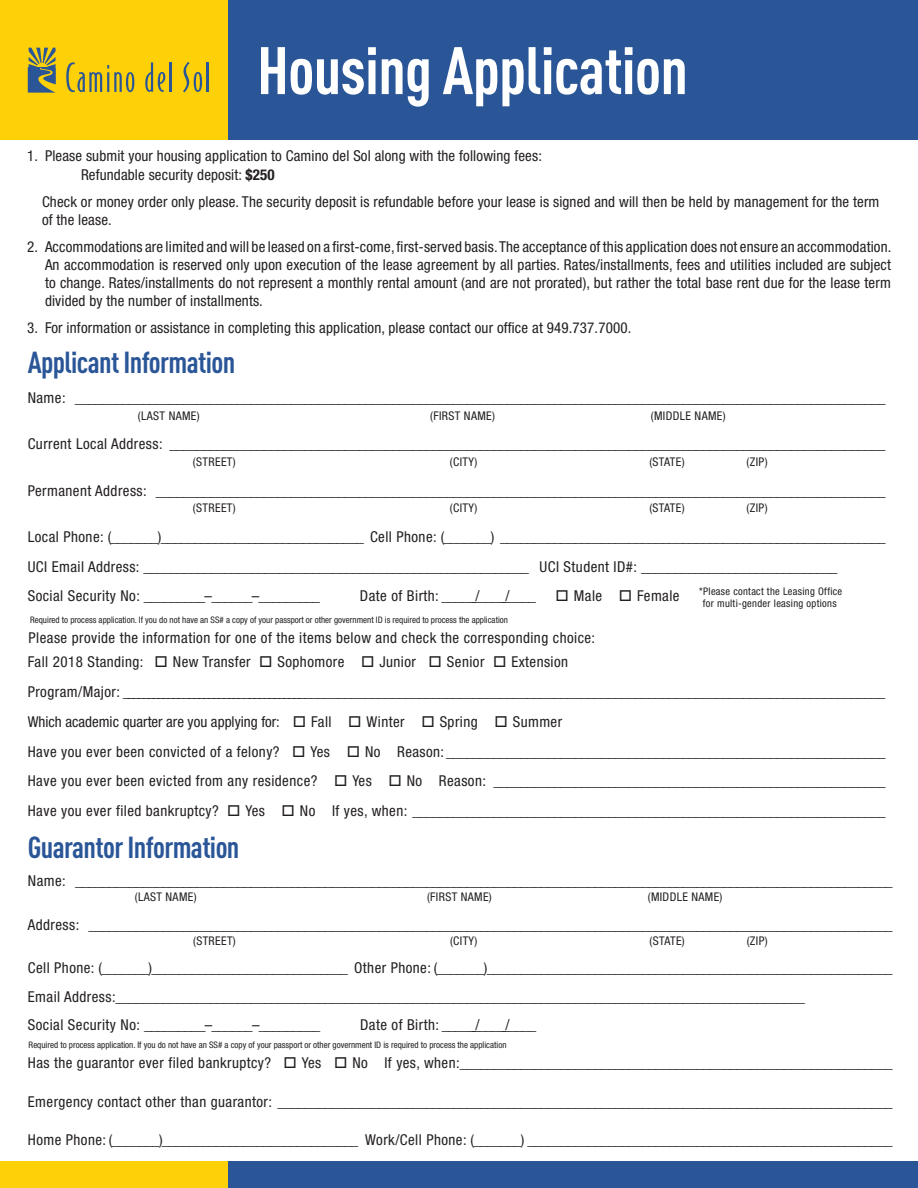
<style>
.page{position:relative;width:918px;height:1188px;background:#fff}
.page>*{position:absolute;margin:0;border:0;box-sizing:border-box;transform-origin:0 0}
.t1{font:700 condensed 66px "DIN Pro";letter-spacing:-.01em;color:#fff}
.Subheads{font:700 condensed 30px "DIN Pro";letter-spacing:-.02em;color:#2a5698}
.Paragraph_Style_1{font:condensed 15px/18px "Helvetica Neue LT Std";letter-spacing:.03em;color:#231f20;text-align:justify}
.Paragraph_Style_1-2{font:condensed 15px/18px "Helvetica Neue LT Std";letter-spacing:.01em;color:#231f20}
.Paragraph_Style_1-3{font:condensed 15px "Helvetica Neue LT Std";color:#231f20}
.Paragraph_Style_1-4{font:condensed 12px "Helvetica Neue LT Std";letter-spacing:.03em;color:#231f20}
.Paragraph_Style_1-5{font:condensed 10.5px/12px "Helvetica Neue LT Std";letter-spacing:.03em;color:#231f20;text-align:center}
.t2{font:condensed 9px "Helvetica Neue LT Std";color:#231f20}
.s1{font-weight:700}
</style>
<div class="page">
<div style="left:228px;top:1161px;width:690px;height:27px;background:#2a5698"></div>
<div style="left:0;top:1161px;width:228px;height:27px;background:#fdd007"></div>
<div style="left:0;top:0;width:228px;height:140px;background:#fdd007"></div>
<div style="left:228px;top:0;width:690px;height:140px;background:#2a5698"></div>
<svg style="left:66px;top:62px;width:68px;height:30px"></svg>
<svg style="left:145px;top:62px;width:20px;height:30px"></svg>
<hr style="left:170px;top:62px;width:2px;height:30px;background:#2a5698">
<svg style="left:183px;top:62px;width:19px;height:30px"></svg>
<hr style="left:207px;top:62px;width:2px;height:30px;background:#2a5698">
<img style="left:28px;top:48px;width:27px;height:45px">
<h1 class="t1" style="left:257px;top:21px;width:432px">Housing Application</h1>
<p class="Paragraph_Style_1-2" style="left:27px;top:147px;width:516px">1. Please submit your housing application to Camino del Sol along with the following fees:</p>
<p class="Paragraph_Style_1-2" style="left:81px;top:166px;width:195px">Refundable security deposit: <span class="s1">$250</span></p>
<p class="Paragraph_Style_1-2" style="left:42px;top:193px;width:839px">Check or money order only please. The security deposit is refundable before your lease is signed and will then be held by management for the term of the lease.</p>
<p class="Paragraph_Style_1" style="left:45px;top:238px;width:848px;text-indent:-18px">2. Accommodations are limited and will be leased on a first-come, first-served basis. The acceptance of this application does not ensure an accommodation.<br>An accommodation is reserved only upon execution of the lease agreement by all parties. Rates/installments, fees and utilities included are subject to change. Rates/installments do not represent a monthly rental amount (and are not prorated), but rather the total base rent due for the lease term divided by the number of installments.</p>
<p class="Paragraph_Style_1-2" style="left:27px;top:319px;width:606px">3. For information or assistance in completing this application, please contact our office at 949.737.7000.</p>
<p class="Subheads" style="left:28px;top:340px;width:209px">Applicant Information</p>
<p class="Paragraph_Style_1" style="left:28px;top:389px;width:860px">Name: ________________________________________________________________________________________________________________________</p>
<p class="Paragraph_Style_1-4" style="left:138px;top:408px;width:63px">(LAST NAME)</p>
<p class="Paragraph_Style_1-4" style="left:430px;top:408px;width:66px">(FIRST NAME)</p>
<p class="Paragraph_Style_1-4" style="left:651px;top:408px;width:76px">(MIDDLE NAME)</p>
<p class="Paragraph_Style_1" style="left:28px;top:435px;width:859px">Current Local Address: __________________________________________________________________________________________________________</p>
<p class="Paragraph_Style_1-4" style="left:193px;top:455px;width:44px">(STREET)</p>
<p class="Paragraph_Style_1-4" style="left:450px;top:455px;width:29px">(CITY)</p>
<p class="Paragraph_Style_1-4" style="left:649px;top:455px;width:37px">(STATE)</p>
<p class="Paragraph_Style_1-4" style="left:747px;top:455px;width:22px">(ZIP)</p>
<p class="Paragraph_Style_1" style="left:28px;top:481px;width:859px">Permanent Address: ____________________________________________________________________________________________________________</p>
<p class="Paragraph_Style_1-4" style="left:193px;top:501px;width:44px">(STREET)</p>
<p class="Paragraph_Style_1-4" style="left:450px;top:501px;width:29px">(CITY)</p>
<p class="Paragraph_Style_1-4" style="left:649px;top:501px;width:37px">(STATE)</p>
<p class="Paragraph_Style_1-4" style="left:747px;top:501px;width:22px">(ZIP)</p>
<p class="Paragraph_Style_1" style="left:28px;top:527px;width:859px">Local Phone: (_______)______________________________ Cell Phone: (_______) _________________________________________________________</p>
<p class="Paragraph_Style_1" style="left:28px;top:557px;width:811px">UCI Email Address: _________________________________________________________ UCI Student ID#: _____________________________</p>
<p class="Paragraph_Style_1" style="left:28px;top:587px;width:294px">Social Security No: _________–______–_________</p>
<p class="Paragraph_Style_1" style="left:360px;top:587px;width:178px">Date of Birth: _____/_____/_____</p>
<p class="Paragraph_Style_1" style="left:556px;top:587px;width:125px">□ Male □ Female</p>
<p class="Paragraph_Style_1-5" style="left:699px;top:585px;width:145px">*Please contact the Leasing Office for multi-gender leasing options</p>
<p class="t2" style="left:30px;top:615px;width:479px">Required to process application. If you do not have an SS# a copy of your passport or other government ID is required to process the application</p>
<p class="Paragraph_Style_1" style="left:29px;top:629px;width:568px">Please provide the information for one of the items below and check the corresponding choice:</p>
<p class="Paragraph_Style_1" style="left:28px;top:653px;width:542px">Fall 2018 Standing: □ New Transfer □ Sophomore □ Junior □ Senior □ Extension</p>
<p class="Paragraph_Style_1" style="left:28px;top:683px;width:859px">Program/Major: ____________ ____________ ____________ ______________________________________________________________________________________</p>
<p class="Paragraph_Style_1-3" style="left:28px;top:713px;width:536px">Which academic quarter are you applying for: □ Fall □ Winter □ Spring □ Summer</p>
<p class="Paragraph_Style_1" style="left:28px;top:742px;width:859px">Have you ever been convicted of a felony? □ Yes □ No Reason: _________________________________________________________________</p>
<p class="Paragraph_Style_1" style="left:28px;top:772px;width:859px">Have you ever been evicted from any residence? □ Yes □ No Reason: __________________________________________________________</p>
<p class="Paragraph_Style_1" style="left:28px;top:802px;width:859px">Have you ever filed bankruptcy? □ Yes □ No If yes, when: ______________________________________________________________________</p>
<p class="Subheads" style="left:28px;top:824px;width:213px">Guarantor Information</p>
<p class="Paragraph_Style_1" style="left:28px;top:872px;width:866px">Name: _________________________________________________________________________________________________________________________</p>
<p class="Paragraph_Style_1-4" style="left:135px;top:890px;width:63px">(LAST NAME)</p>
<p class="Paragraph_Style_1-4" style="left:427px;top:890px;width:66px">(FIRST NAME)</p>
<p class="Paragraph_Style_1-4" style="left:648px;top:890px;width:76px">(MIDDLE NAME)</p>
<p class="Paragraph_Style_1" style="left:28px;top:915px;width:866px">Address: _______________________________________________________________________________________________________________________</p>
<p class="Paragraph_Style_1-4" style="left:193px;top:933px;width:44px">(STREET)</p>
<p class="Paragraph_Style_1-4" style="left:450px;top:933px;width:29px">(CITY)</p>
<p class="Paragraph_Style_1-4" style="left:650px;top:933px;width:37px">(STATE)</p>
<p class="Paragraph_Style_1-4" style="left:747px;top:933px;width:22px">(ZIP)</p>
<p class="Paragraph_Style_1" style="left:28px;top:959px;width:866px">Cell Phone: (_______)_____________________________ Other Phone: (_______)____________________________________________________________</p>
<p class="Paragraph_Style_1" style="left:28px;top:987px;width:778px">Email Address:______________________________________________________________________________________________________</p>
<p class="Paragraph_Style_1" style="left:28px;top:1016px;width:294px">Social Security No: _________–______–_________</p>
<p class="Paragraph_Style_1" style="left:360px;top:1016px;width:178px">Date of Birth: _____/_____/_____</p>
<p class="Paragraph_Style_1" style="left:28px;top:1054px;width:866px">Has the guarantor ever filed bankruptcy? □ Yes □ No If yes, when:________________________________________________________________</p>
<p class="Paragraph_Style_1" style="left:28px;top:1092px;width:866px">Emergency contact other than guarantor: ___________________________________________________________________________________________</p>
<p class="Paragraph_Style_1" style="left:28px;top:1130px;width:866px">Home Phone: (_______)_____________________________ Work/Cell Phone: (_______) ______________________________________________________</p>
<p class="t2" style="left:29px;top:1040px;width:479px">Required to process application. If you do not have an SS# a copy of your passport or other government ID is required to process the application</p>
</div>
